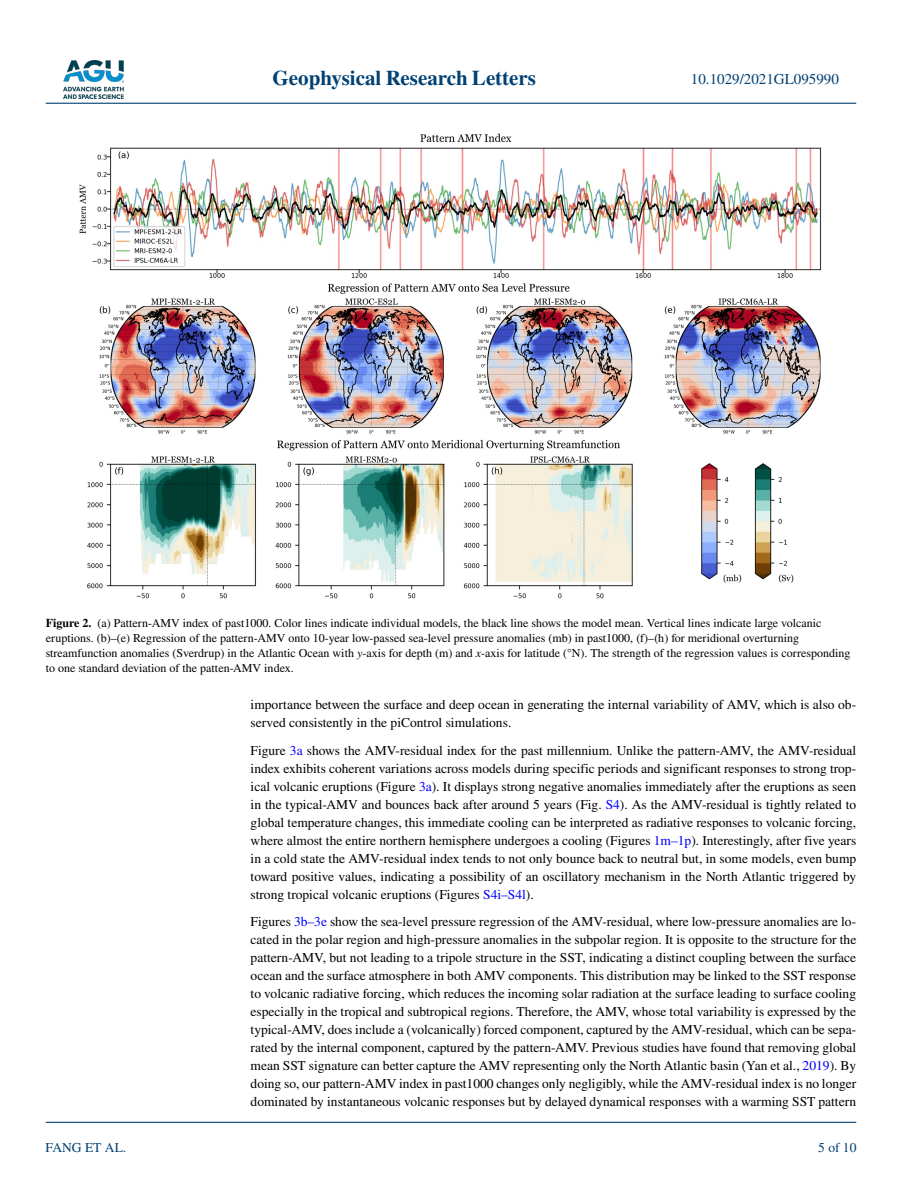
<style>
.page{position:relative;width:902px;height:1183px;background:#fff}
.page>*{position:absolute;margin:0;border:0;box-sizing:border-box;transform-origin:0 0}
.t1{font:700 21px "STIX";color:#004174}
.t2{font:15px "STIX";color:#004174}
.t3{font:13.5px/18px "STIX";color:#000;text-align:justify}
.t4{font:13.5px "STIX";color:#004174}
.t5{font:12px/15px "STIX";color:#000}
.s1{font-weight:700}
.s2{font-style:italic}
.s3{color:#00f}
</style>
<div class="page">
<img style="left:63px;top:60px;width:60px;height:39px">
<hr style="left:46px;top:103px;width:810px;height:1px;background:#004174">
<hr style="left:46px;top:1121px;width:810px;height:1px;background:#004174">
<img style="left:79px;top:134px;width:742px;height:464px">
<h1 class="t1" style="left:272px;top:66px;width:265px">Geophysical Research Letters</h1>
<p class="t2" style="left:691px;top:69px;width:149px">10.1029/2021GL095990</p>
<p class="t5" style="left:46px;top:616px;width:806px"><span class="s1">Figure 2.</span> (a) Pattern-AMV index of past1000. Color lines indicate individual models, the black line shows the model mean. Vertical lines indicate large volcanic eruptions. (b)–(e) Regression of the pattern-AMV onto 10-year low-passed sea-level pressure anomalies (mb) in past1000, (f)–(h) for meridional overturning streamfunction anomalies (Sverdrup) in the Atlantic Ocean with <span class="s2">y</span>-axis for depth (m) and <span class="s2">x</span>-axis for latitude (°N). The strength of the regression values is corresponding to one standard deviation of the patten-AMV index.</p>
<p class="t4" style="left:45px;top:1138px;width:82px">FANG ET AL.</p>
<p class="t3" style="left:250px;top:696px;width:607px">importance between the surface and deep ocean in generating the internal variability of AMV, which is also ob&shy;served consistently in the piControl simulations.</p>
<p class="t3" style="left:250px;top:741px;width:607px">Figure <span class="s3">3a</span> shows the AMV-residual index for the past millennium. Unlike the pattern-AMV, the AMV-residual index exhibits coherent variations across models during specific periods and significant responses to strong trop&shy;ical volcanic eruptions (Figure <span class="s3">3a</span>). It displays strong negative anomalies immediately after the eruptions as seen in the typical-AMV and bounces back after around 5 years (Fig. <span class="s3">S4</span>). As the AMV-residual is tightly related to global temperature changes, this immediate cooling can be interpreted as radiative responses to volcanic forcing, where almost the entire northern hemisphere undergoes a cooling (Figures <span class="s3">1m–1p</span>). Interestingly, after five years in a cold state the AMV-residual index tends to not only bounce back to neutral but, in some models, even bump toward positive values, indicating a possibility of an oscillatory mechanism in the North Atlantic triggered by strong tropical volcanic eruptions (Figures <span class="s3">S4i–S4l</span>).</p>
<p class="t3" style="left:250px;top:912px;width:607px">Figures <span class="s3">3b–3e</span> show the sea-level pressure regression of the AMV-residual, where low-pressure anomalies are lo&shy;cated in the polar region and high-pressure anomalies in the subpolar region. It is opposite to the structure for the pattern-AMV, but not leading to a tripole structure in the SST, indicating a distinct coupling between the surface ocean and the surface atmosphere in both AMV components. This distribution may be linked to the SST response to volcanic radiative forcing, which reduces the incoming solar radiation at the surface leading to surface cooling especially in the tropical and subtropical regions. Therefore, the AMV, whose total variability is expressed by the typical-AMV, does include a (volcanically) forced component, captured by the AMV-residual, which can be sepa&shy;rated by the internal component, captured by the pattern-AMV. Previous studies have found that removing global mean SST signature can better capture the AMV representing only the North Atlantic basin (Yan et al., <span class="s3">2019</span>). By doing so, our pattern-AMV index in past1000 changes only negligibly, while the AMV-residual index is no longer dominated by instantaneous volcanic responses but by delayed dynamical responses with a warming SST pattern</p>
<p class="t4" style="left:818px;top:1138px;width:40px">5 of 10</p>
</div>
